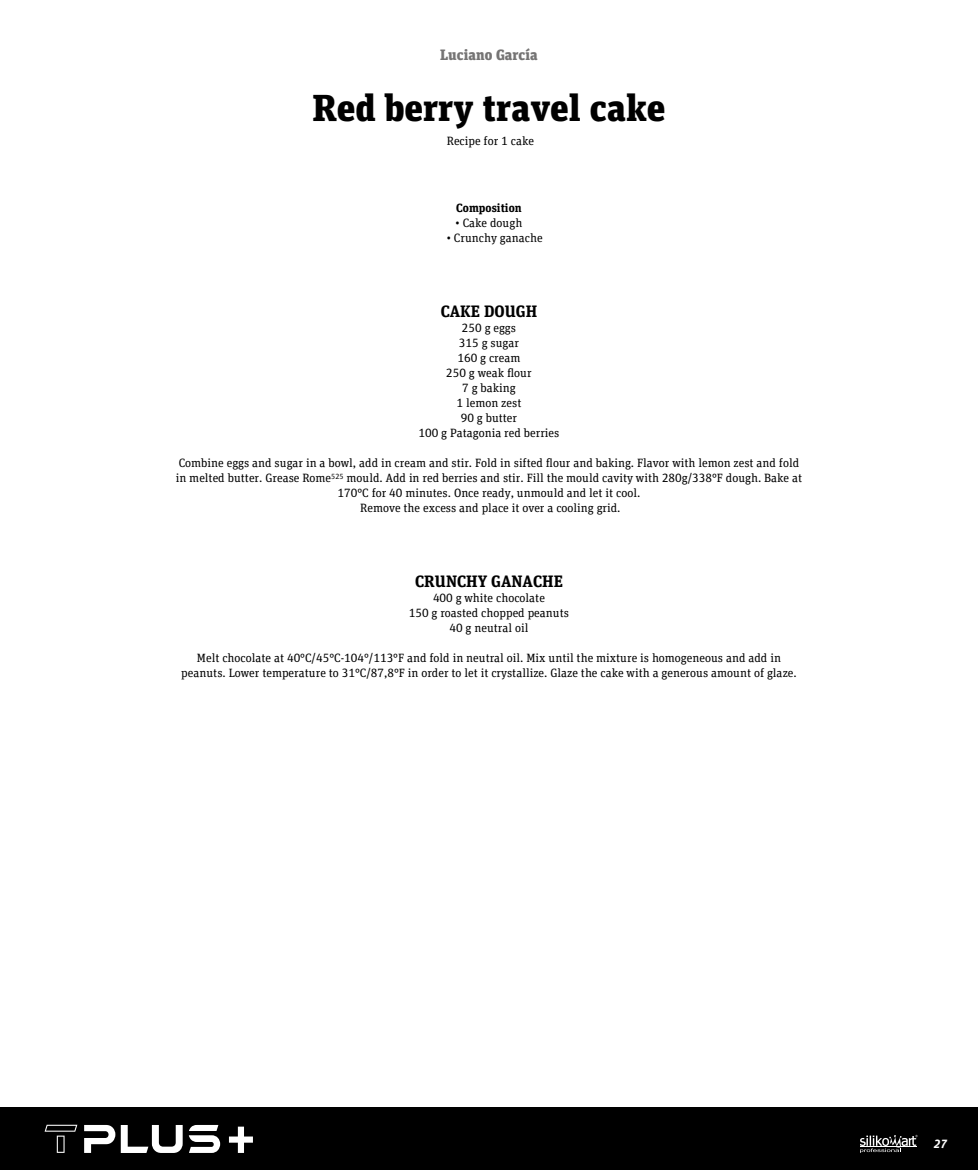
<style>
.page{position:relative;width:978px;height:1170px;background:#fff}
.page>*{position:absolute;margin:0;border:0;box-sizing:border-box;transform-origin:0 0}
.t1{font:900 37.5px "FF Unit Slab Pro";color:#000}
.t2{font:700 16.5px "FF Unit Slab Pro";color:#000}
.t3{font:900 15px "FF Unit Slab Pro";color:#757474}
.t4{font:12px/15px "FF Unit Slab Pro";color:#000;text-align:center}
.t5{font:700 12px "FF Unit Slab Pro";color:#000}
.t6{font:italic 700 12px "FF Unit Pro";color:#fff}
</style>
<div class="page">
<div style="left:0;top:1107px;width:978px;height:62px;background:#000"></div>
<svg style="left:860px;top:1134px;width:58px;height:18px"></svg>
<svg style="left:84px;top:1124px;width:31px;height:28px"></svg>
<svg style="left:189px;top:1124px;width:31px;height:28px"></svg>
<svg style="left:45px;top:1124px;width:32px;height:28px"></svg>
<svg style="left:121px;top:1125px;width:62px;height:27px"></svg>
<svg style="left:229px;top:1126px;width:24px;height:26px"></svg>
<p class="t3" style="left:440px;top:43px;width:99px">Luciano García</p>
<h1 class="t1" style="left:313px;top:79px;width:354px">Red berry travel cake</h1>
<p class="t4" style="left:447px;top:133px;width:89px">Recipe for 1 cake</p>
<p class="t5" style="left:456px;top:198px;width:67px">Composition</p>
<p class="t4" style="left:456px;top:215px;width:68px">• Cake dough</p>
<p class="t4" style="left:447px;top:230px;width:97px">• Crunchy ganache</p>
<h2 class="t2" style="left:441px;top:299px;width:98px">CAKE DOUGH</h2>
<p class="t4" style="left:419px;top:320px;width:142px">250 g eggs<br>315 g sugar<br>160 g cream<br>250 g weak flour<br>7 g baking<br>1 lemon zest<br>90 g butter<br>100 g Patagonia red berries</p>
<p class="t4" style="left:176px;top:455px;width:628px">Combine eggs and sugar in a bowl, add in cream and stir. Fold in sifted flour and baking. Flavor with lemon zest and fold in melted butter. Grease Rome<sup>525</sup> mould. Add in red berries and stir. Fill the mould cavity with 280g/338°F dough. Bake at 170°C for 40 minutes. Once ready, unmould and let it cool.<br>Remove the excess and place it over a cooling grid.</p>
<h2 class="t2" style="left:415px;top:569px;width:149px">CRUNCHY GANACHE</h2>
<p class="t4" style="left:409px;top:590px;width:162px">400 g white chocolate<br>150 g roasted chopped peanuts<br>40 g neutral oil</p>
<p class="t4" style="left:181px;top:650px;width:617px">Melt chocolate at 40°C/45°C-104°/113°F and fold in neutral oil. Mix until the mixture is homogeneous and add in peanuts. Lower temperature to 31°C/87,8°F in order to let it crystallize. Glaze the cake with a generous amount of glaze.</p>
<p class="t6" style="left:934px;top:1134px;width:15px">27</p>
</div>
